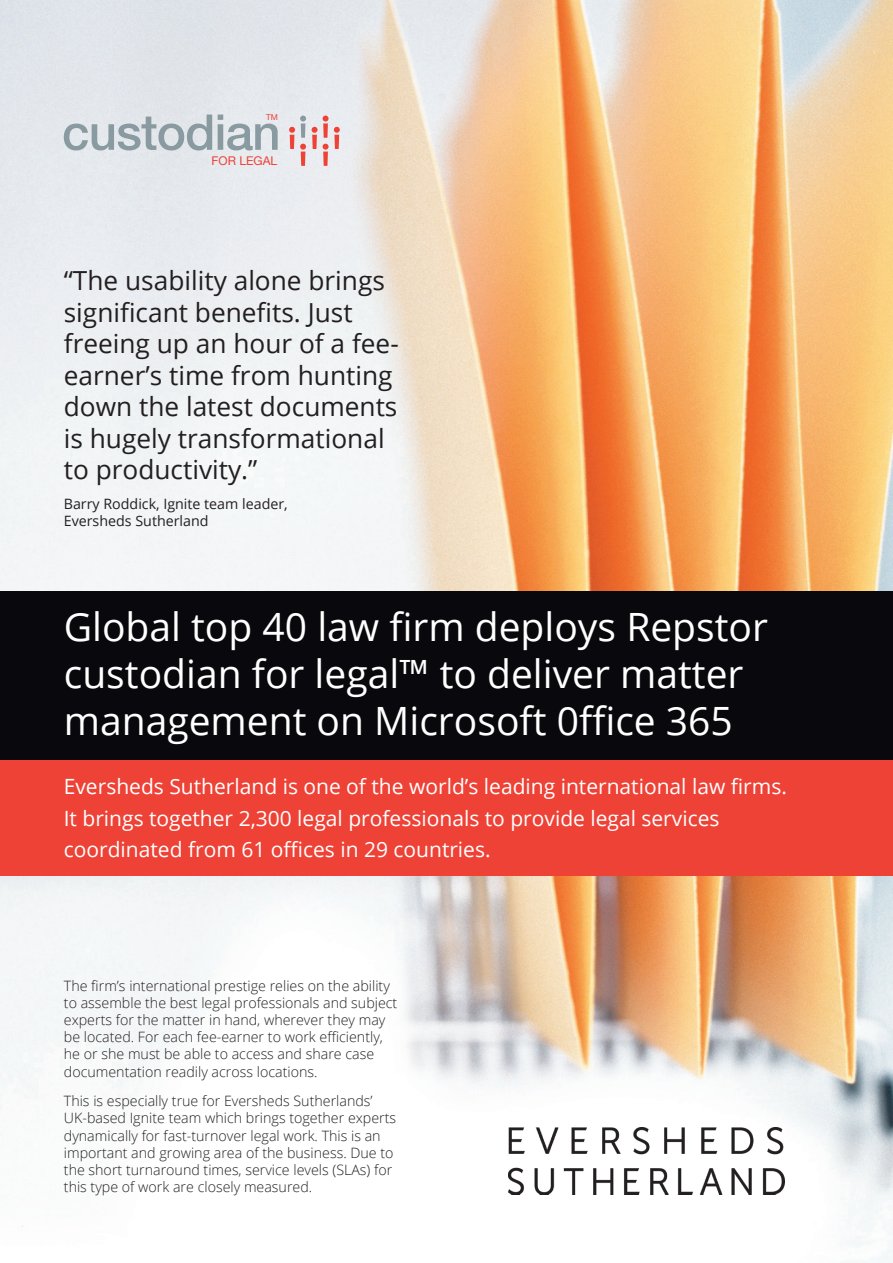
<style>
.page{position:relative;width:893px;height:1263px;background:#fff}
.page>*{position:absolute;margin:0;border:0;box-sizing:border-box;transform-origin:0 0}
.t1{font:39px/46.8px "Open Sans";color:#fff}
.t2{font:26.25px/31.5px "Open Sans";color:#231f20}
.t3{font:21px/31.5px "Open Sans";color:#fff}
.t4{font:300 14.25px/17.1px "Open Sans";color:#231f20}
.t5{font:14.25px/17.1px "Open Sans";color:#231f20}
.t6{font:12.15px "Helvetica Neue";color:#ee4237}
.t7{font:8.25px "Helvetica Neue";color:#ee4237}
</style>
<div class="page">
<img style="left:0;top:0;width:893px;height:1263px">
<div style="left:0;top:591px;width:893px;height:170px;background:#08080d"></div>
<div style="left:0;top:760px;width:893px;height:116px;background:#ee4237"></div>
<img style="left:508px;top:1127px;width:276px;height:68px">
<svg style="left:312px;top:116px;width:28px;height:50px"></svg>
<svg style="left:289px;top:116px;width:17px;height:50px"></svg>
<svg style="left:64px;top:115px;width:148px;height:35px;background:#c0c9ce"></svg>
<svg style="left:218px;top:115px;width:60px;height:35px;background:#bfc9cd"></svg>
<p class="t7" style="left:266px;top:112px;width:13px">TM</p>
<p class="t6" style="left:212px;top:154px;width:67px">FOR LEGAL</p>
<p class="t2" style="left:64px;top:264px;width:337px">“The usability alone brings significant benefits. Just freeing up an hour of a fee&shy;earner’s time from hunting down the latest documents is hugely transformational to productivity.”</p>
<p class="t5" style="left:64px;top:495px;width:225px">Barry Roddick, Ignite team leader,<br>Eversheds Sutherland</p>
<p class="t1" style="left:64px;top:603px;width:706px">Global top 40 law firm deploys Repstor custodian for legal™ to deliver matter management on Microsoft 0ffice 365</p>
<p class="t3" style="left:64px;top:770px;width:725px">Eversheds Sutherland is one of the world’s leading international law firms.<br>It brings together 2,300 legal professionals to provide legal services coordinated from 61 offices in 29 countries.</p>
<p class="t4" style="left:64px;top:977px;width:335px">The firm’s international prestige relies on the ability to assemble the best legal professionals and subject experts for the matter in hand, wherever they may be located. For each fee-earner to work efficiently, he or she must be able to access and share case documentation readily across locations.</p>
<p class="t4" style="left:64px;top:1092px;width:334px">This is especially true for Eversheds Sutherlands’ UK-based Ignite team which brings together experts dynamically for fast-turnover legal work. This is an important and growing area of the business. Due to the short turnaround times, service levels (SLAs) for this type of work are closely measured.</p>
</div>
